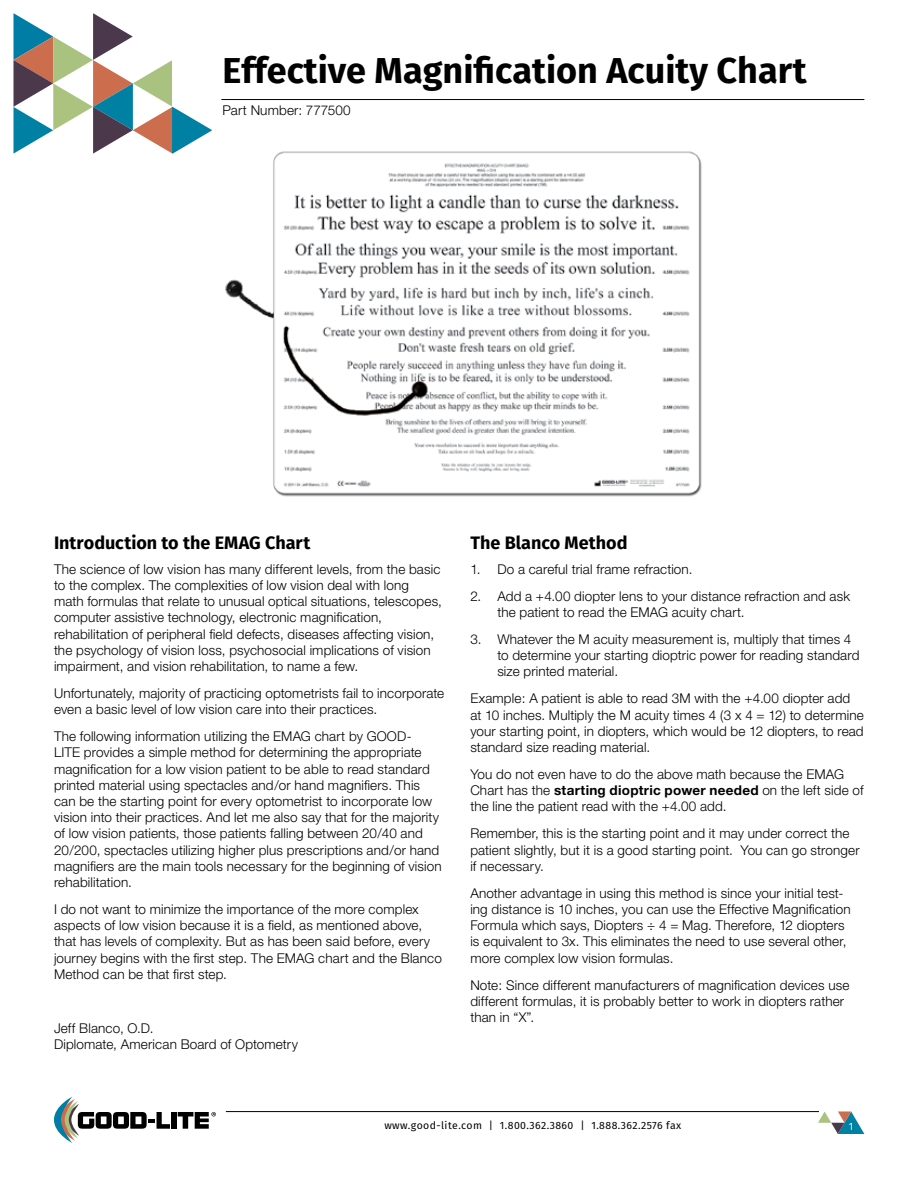
<style>
.page{position:relative;width:918px;height:1188px;background:#fff}
.page>*{position:absolute;margin:0;border:0;box-sizing:border-box;transform-origin:0 0}
.t1{font:700 36px "Fira Sans";color:#000}
.t2{font:700 18px "Fira Sans";color:#000}
.t3{font:300 13.5px/16.2px "Helvetica Neue";letter-spacing:.01em;color:#000}
.t4{font:10.5px "Fira Sans";letter-spacing:.04em;color:#000}
.t5{font:10.5px "Fira Sans";color:#fff}
.s1{font-weight:700}
</style>
<div class="page">
<svg style="left:13px;top:13px;width:199px;height:141px"></svg>
<div style="left:171px;top:1112px;width:5px;height:17px;background:#000"></div>
<svg style="left:178px;top:1112px;width:38px;height:17px"></svg>
<svg style="left:54px;top:1097px;width:116px;height:46px"></svg>
<hr style="left:226px;top:1111px;width:593px;height:1px;background:#000">
<svg style="left:818px;top:1111px;width:46px;height:23px"></svg>
<hr style="left:221px;top:99px;width:643px;height:1px;background:#000">
<img style="left:208px;top:145px;width:494px;height:352px">
<h1 class="t1" style="left:223px;top:40px;width:586px">Effective Magnification Acuity Chart</h1>
<p class="t3" style="left:223px;top:102px;width:130px">Part Number: 777500</p>
<h2 class="t2" style="left:54px;top:528px;width:258px">Introduction to the EMAG Chart</h2>
<p class="t3" style="left:54px;top:561px;width:389px">The science of low vision has many different levels, from the basic to the complex. The complexities of low vision deal with long math formulas that relate to unusual optical situations, telescopes, computer assistive technology, electronic magnification, rehabilitation of peripheral field defects, diseases affecting vision, the psychology of vision loss, psychosocial implications of vision impairment, and vision rehabilitation, to name a few.</p>
<p class="t3" style="left:54px;top:685px;width:392px">Unfortunately, majority of practicing optometrists fail to incorporate even a basic level of low vision care into their practices.</p>
<p class="t3" style="left:54px;top:728px;width:389px">The following information utilizing the EMAG chart by GOOD-<br>LITE provides a simple method for determining the appropriate magnification for a low vision patient to be able to read standard printed material using spectacles and/or hand magnifiers. This can be the starting point for every optometrist to incorporate low vision into their practices. And let me also say that for the majority of low vision patients, those patients falling between 20/40 and 20/200, spectacles utilizing higher plus prescriptions and/or hand magnifiers are the main tools necessary for the beginning of vision rehabilitation.</p>
<p class="t3" style="left:54px;top:901px;width:389px">I do not want to minimize the importance of the more complex aspects of low vision because it is a field, as mentioned above, that has levels of complexity. But as has been said before, every journey begins with the first step. The EMAG chart and the Blanco Method can be that first step.</p>
<p class="t3" style="left:54px;top:1020px;width:246px">Jeff Blanco, O.D.<br>Diplomate, American Board of Optometry</p>
<h2 class="t2" style="left:470px;top:528px;width:159px">The Blanco Method</h2>
<p class="t3" style="left:470px;top:561px;width:224px">1. Do a careful trial frame refraction.</p>
<p class="t3" style="left:497px;top:588px;width:354px;text-indent:-27px">2. Add a +4.00 diopter lens to your distance refraction and ask the patient to read the EMAG acuity chart.</p>
<p class="t3" style="left:497px;top:631px;width:364px;text-indent:-27px">3. Whatever the M acuity measurement is, multiply that times 4 to determine your starting dioptric power for reading standard size printed material.</p>
<p class="t3" style="left:470px;top:690px;width:395px">Example: A patient is able to read 3M with the +4.00 diopter add at 10 inches. Multiply the M acuity times 4 (3 x 4 = 12) to determine your starting point, in diopters, which would be 12 diopters, to read standard size reading material.</p>
<p class="t3" style="left:470px;top:766px;width:395px">You do not even have to do the above math because the EMAG<br>Chart has the <span class="s1">starting dioptric power needed</span> on the left side of the line the patient read with the +4.00 add.</p>
<p class="t3" style="left:470px;top:825px;width:391px">Remember, this is the starting point and it may under correct the patient slightly, but it is a good starting point. You can go stronger if necessary.</p>
<p class="t3" style="left:470px;top:885px;width:382px">Another advantage in using this method is since your initial test&shy;ing distance is 10 inches, you can use the Effective Magnification Formula which says, Diopters ÷ 4 = Mag. Therefore, 12 diopters is equivalent to 3x. This eliminates the need to use several other, more complex low vision formulas.</p>
<p class="t3" style="left:470px;top:976px;width:381px">Note: Since different manufacturers of magnification devices use different formulas, it is probably better to work in diopters rather than in “X”.</p>
<p class="t4" style="left:384px;top:1117px;width:298px">www.good-lite.com | 1.800.362.3860 | 1.888.362.2576 fax</p>
<p class="t5" style="left:849px;top:1118px;width:6px">1</p>
</div>
